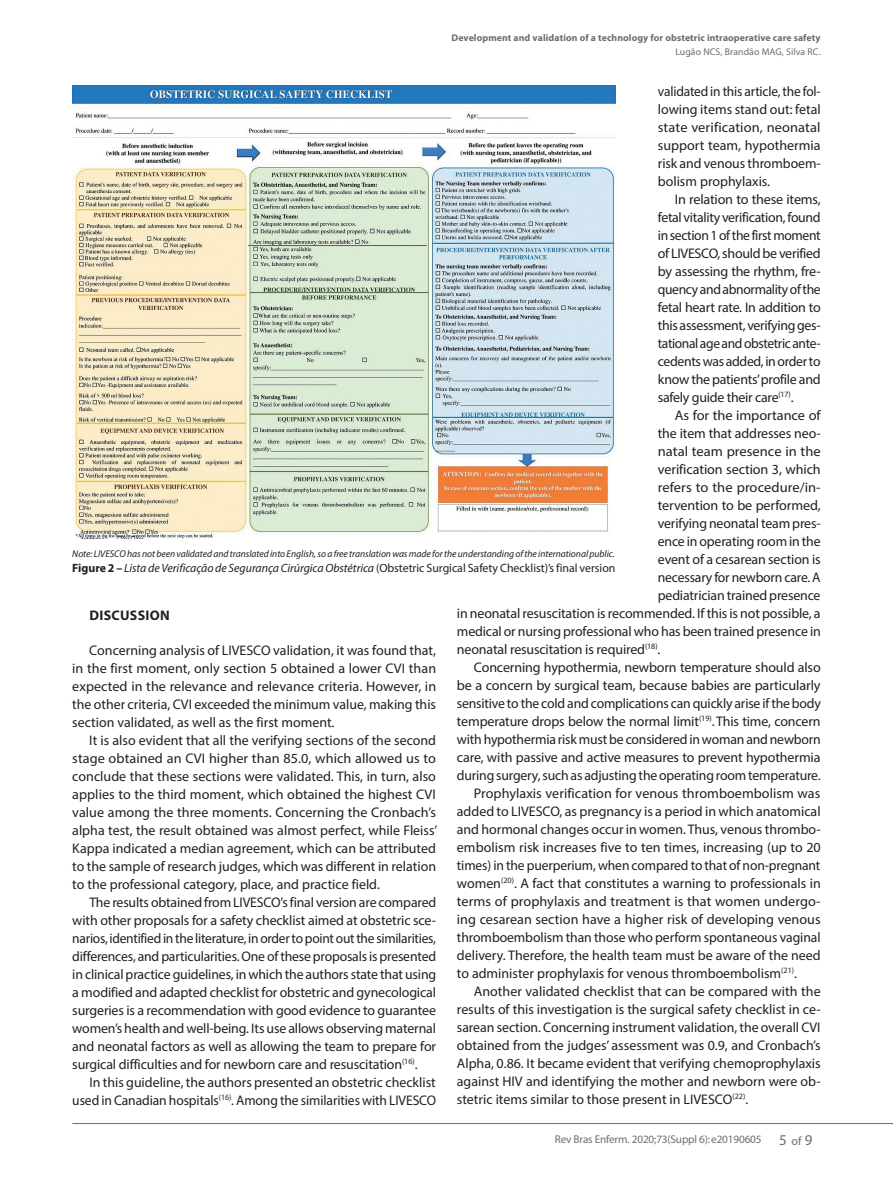
<style>
.page{position:relative;width:893px;height:1191px;background:#fff}
.page>*{position:absolute;margin:0;border:0;box-sizing:border-box;transform-origin:0 0}
.t1{font:13.95px/18px "Myriad Pro";letter-spacing:-.005em;color:#231f20;text-align:justify}
.t2{font:13.95px/18px "Myriad Pro";letter-spacing:-.005em;color:#231f20;text-align:justify;scale:.96 1}
.t3{font:13.95px "Myriad Pro";letter-spacing:-.005em;color:#231f20;scale:1.04 1}
.t4{font:700 13.95px "Myriad Pro";letter-spacing:.02em;color:#231f20}
.t5{font:italic 12px "Myriad Pro";color:#231f20}
.t6{font:11.25px "Myriad Pro";letter-spacing:-.015em;color:#6c6d70}
.t7{font:italic 9.75px "Myriad Pro";letter-spacing:-.005em;color:#231f20}
.t8{font:700 9.75px "Myriad Pro";letter-spacing:.01em;color:#6c6d70}
.t9{font:9.75px "Myriad Pro";letter-spacing:.01em;color:#6c6d70}
.s1{font-weight:700;font-style:normal}
.s2{font-style:normal}
.s3{font-size:15px}
.s4{font-size:12px}
</style>
<div class="page">
<hr style="left:72px;top:1123px;width:821px;height:1px;background:#6c6d70">
<img style="left:72px;top:85px;width:543px;height:453px">
<p class="t8" style="left:451px;top:33px;width:371px">Development and validation of a technology for obstetric intraoperative care safety</p>
<p class="t9" style="left:675px;top:46px;width:147px">Lugão NCS, Brandão MAG, Silva RC.</p>
<p class="t2" style="left:658px;top:82px;width:171px">validated in this article, the fol&shy;lowing items stand out: fetal state verification, neonatal support team, hypothermia risk and venous thromboem&shy;bolism prophylaxis.</p>
<p class="t1" style="left:658px;top:190px;width:164px;text-indent:17px">In relation to these items, fetal vitality verification, found in section 1 of the first moment of LIVESCO, should be verified by assessing the rhythm, fre&shy;quency and abnormality of the fetal heart rate. In addition to this assessment, verifying ges&shy;tational age and obstetric ante&shy;cedents was added, in order to know the patients’ profile and safely guide their care<sup>(17)</sup>.</p>
<p class="t1" style="left:675px;top:406px;width:147px">As for the importance of</p>
<p class="t1" style="left:658px;top:424px;width:164px">the item that addresses neo-</p>
<p class="t3" style="left:658px;top:442px;width:158px">natal team presence in the</p>
<p class="t1" style="left:658px;top:460px;width:164px">verification section 3, which</p>
<p class="t3" style="left:658px;top:478px;width:158px">refers to the procedure/in-</p>
<p class="t1" style="left:658px;top:496px;width:164px">tervention to be performed,</p>
<p class="t1" style="left:658px;top:514px;width:164px">verifying neonatal team pres-</p>
<p class="t1" style="left:658px;top:532px;width:164px">ence in operating room in the</p>
<p class="t1" style="left:658px;top:550px;width:164px">event of a cesarean section is</p>
<p class="t1" style="left:658px;top:568px;width:164px">necessary for newborn care. A</p>
<p class="t1" style="left:658px;top:586px;width:164px">pediatrician trained presence</p>
<p class="t1" style="left:457px;top:604px;width:365px">in neonatal resuscitation is recommended. If this is not possible, a</p>
<p class="t1" style="left:457px;top:622px;width:365px">medical or nursing professional who has been trained presence in</p>
<p class="t1" style="left:457px;top:640px;width:205px">neonatal resuscitation is required<sup>(18)</sup>.</p>
<p class="t1" style="left:474px;top:658px;width:348px">Concerning hypothermia, newborn temperature should also</p>
<p class="t1" style="left:457px;top:676px;width:365px">be a concern by surgical team, because babies are particularly</p>
<p class="t1" style="left:457px;top:694px;width:366px">sensitive to the cold and complications can quickly arise if the body</p>
<p class="t1" style="left:457px;top:712px;width:365px">temperature drops below the normal limit<sup>(19)</sup>.This time, concern</p>
<p class="t1" style="left:457px;top:730px;width:365px">with hypothermia risk must be considered in woman and newborn</p>
<p class="t1" style="left:457px;top:748px;width:365px">care, with passive and active measures to prevent hypothermia</p>
<p class="t1" style="left:457px;top:766px;width:365px">during surgery, such as adjusting the operating room temperature.</p>
<p class="t1" style="left:474px;top:784px;width:348px">Prophylaxis verification for venous thromboembolism was</p>
<p class="t1" style="left:457px;top:802px;width:365px">added to LIVESCO, as pregnancy is a period in which anatomical</p>
<p class="t1" style="left:457px;top:820px;width:365px">and hormonal changes occur in women. Thus, venous thrombo-</p>
<p class="t1" style="left:457px;top:838px;width:365px">embolism risk increases five to ten times, increasing (up to 20</p>
<p class="t1" style="left:457px;top:856px;width:365px">times) in the puerperium, when compared to that of non-pregnant</p>
<p class="t1" style="left:457px;top:874px;width:365px">women<sup>(20)</sup>. A fact that constitutes a warning to professionals in</p>
<p class="t1" style="left:457px;top:892px;width:365px">terms of prophylaxis and treatment is that women undergo-</p>
<p class="t1" style="left:457px;top:910px;width:365px">ing cesarean section have a higher risk of developing venous</p>
<p class="t1" style="left:457px;top:928px;width:365px">thromboembolism than those who perform spontaneous vaginal</p>
<p class="t1" style="left:457px;top:946px;width:365px">delivery. Therefore, the health team must be aware of the need</p>
<p class="t1" style="left:457px;top:964px;width:342px">to administer prophylaxis for venous thromboembolism<sup>(21)</sup>.</p>
<p class="t1" style="left:474px;top:982px;width:348px">Another validated checklist that can be compared with the</p>
<p class="t1" style="left:457px;top:1000px;width:365px">results of this investigation is the surgical safety checklist in ce-</p>
<p class="t1" style="left:457px;top:1018px;width:365px">sarean section. Concerning instrument validation, the overall CVI</p>
<p class="t1" style="left:457px;top:1036px;width:365px">obtained from the judges’ assessment was 0.9, and Cronbach’s</p>
<p class="t1" style="left:457px;top:1054px;width:365px">Alpha, 0.86. It became evident that verifying chemoprophylaxis</p>
<p class="t1" style="left:457px;top:1072px;width:365px">against HIV and identifying the mother and newborn were ob-</p>
<p class="t1" style="left:457px;top:1090px;width:293px">stetric items similar to those present in LIVESCO<sup>(22)</sup>.</p>
<p class="t7" style="left:72px;top:548px;width:544px">Note: LIVESCO has not been validated and translated into English, so a free translation was made for the understanding of the international public.</p>
<p class="t5" style="left:72px;top:560px;width:545px"><span class="s1">Figure 2 –</span> Lista de Verificação de Segurança Cirúrgica Obstétrica <span class="s2">(Obstetric Surgical Safety Checklist)’s final version</span></p>
<p class="t4" style="left:89px;top:607px;width:82px">DISCUSSION</p>
<p class="t1" style="left:72px;top:640px;width:365px;text-indent:17px">Concerning analysis of LIVESCO validation, it was found that, in the first moment, only section 5 obtained a lower CVI than expected in the relevance and relevance criteria. However, in the other criteria, CVI exceeded the minimum value, making this section validated, as well as the first moment.</p>
<p class="t1" style="left:72px;top:730px;width:366px;text-indent:17px">It is also evident that all the verifying sections of the second stage obtained an CVI higher than 85.0, which allowed us to conclude that these sections were validated. This, in turn, also applies to the third moment, which obtained the highest CVI value among the three moments. Concerning the Cronbach’s alpha test, the result obtained was almost perfect, while Fleiss’ Kappa indicated a median agreement, which can be attributed to the sample of research judges, which was different in relation to the professional category, place, and practice field.</p>
<p class="t1" style="left:72px;top:892px;width:365px;text-indent:17px">The results obtained from LIVESCO’s final version are compared with other proposals for a safety checklist aimed at obstetric sce&shy;narios, identified in the literature, in order to point out the similarities, differences, and particularities. One of these proposals is presented in clinical practice guidelines, in which the authors state that using a modified and adapted checklist for obstetric and gynecological surgeries is a recommendation with good evidence to guarantee women’s health and well-being. Its use allows observing maternal and neonatal factors as well as allowing the team to prepare for surgical difficulties and for newborn care and resuscitation<sup>(16)</sup>.</p>
<p class="t1" style="left:72px;top:1072px;width:365px;text-align:right">In this guideline, the authors presented an obstetric checklist used in Canadian hospitals<sup>(16)</sup>. Among the similarities with LIVESCO</p>
<p class="t6" style="left:555px;top:1132px;width:259px">Rev Bras Enferm. 2020;73(Suppl 6):e20190605 <span class="s3">5</span> <span class="s4">of</span> <span class="s3">9</span></p>
</div>
